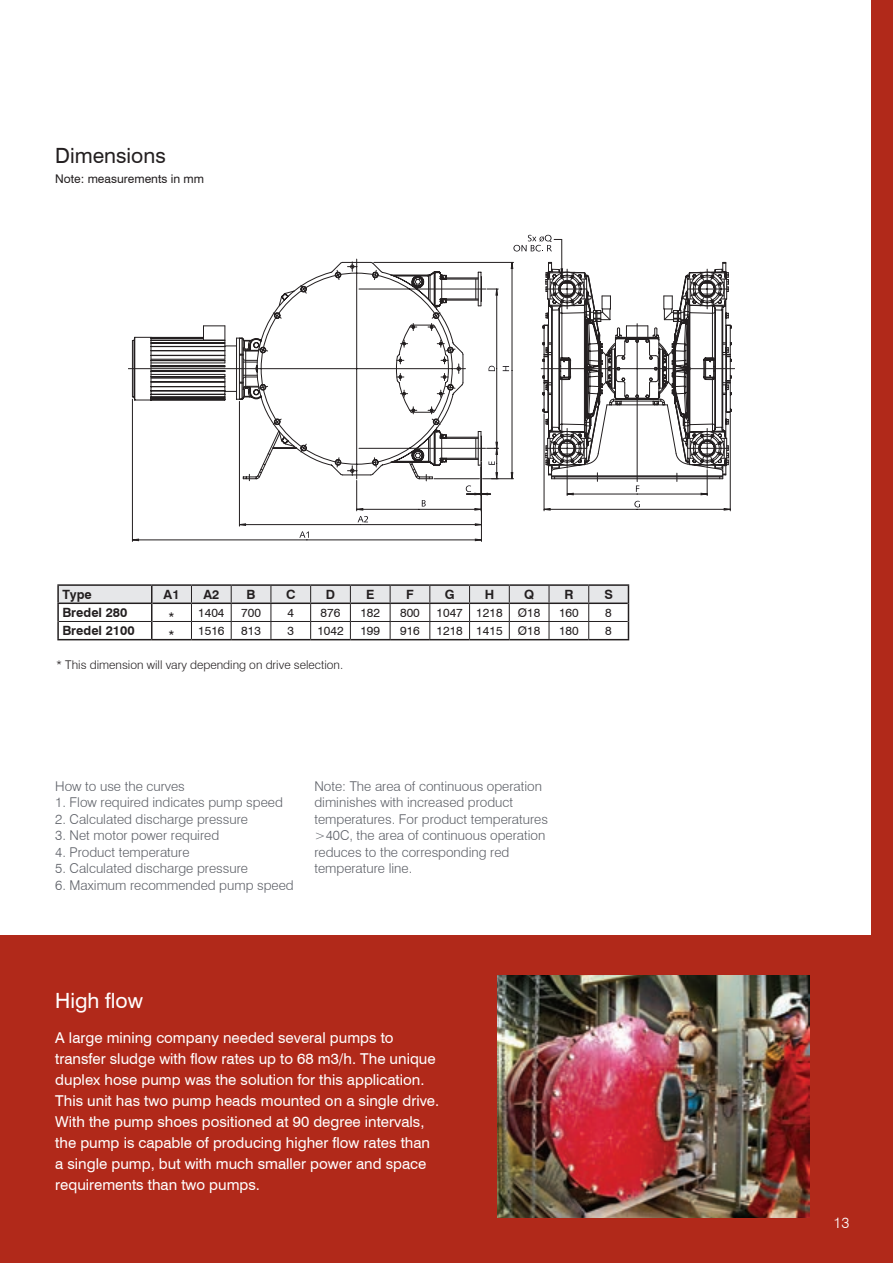
<style>
.page{position:relative;width:893px;height:1263px;background:#fff}
.page>*{position:absolute;margin:0;border:0;box-sizing:border-box;transform-origin:0 0}
.t1{font:21px "Swiss 721 BT";color:#231f20}
.t2{font:21px "Swiss 721 BT";color:#fff}
.t3{font:15px/21px "Swiss 721 BT";color:#fff}
.t4{font:300 15px "Swiss 721 BT";color:#fff}
.t5{font:300 13.5px/16.5px "Swiss 721 BT";color:#5d6067}
.t6{font:700 12.75px "Swiss 721 BT";color:#231f20}
.t7{font:12px "Swiss 721 BT";color:#231f20}
.t8{font:300 12px "Swiss 721 BT";color:#231f20}
</style>
<div class="page">
<div style="left:872px;top:0;width:21px;height:1263px;background:#b1291a"></div>
<hr style="left:239px;top:401px;width:1px;height:125px;background:#231f20">
<hr style="left:239px;top:524px;width:121px;height:1px;background:#231f20">
<svg style="left:239px;top:523px;width:7px;height:3px"></svg>
<hr style="left:132px;top:399px;width:1px;height:142px;background:#231f20">
<hr style="left:132px;top:540px;width:175px;height:1px;background:#231f20">
<svg style="left:132px;top:538px;width:7px;height:3px"></svg>
<hr style="left:730px;top:413px;width:1px;height:98px;background:#231f20">
<hr style="left:544px;top:414px;width:1px;height:97px;background:#231f20">
<hr style="left:637px;top:509px;width:93px;height:1px;background:#231f20">
<hr style="left:544px;top:509px;width:93px;height:1px;background:#231f20">
<svg style="left:724px;top:508px;width:7px;height:3px"></svg>
<svg style="left:543px;top:508px;width:8px;height:3px"></svg>
<svg style="left:128px;top:259px;width:607px;height:223px"></svg>
<svg style="left:513px;top:235px;width:39px;height:17px"></svg>
<svg style="left:634px;top:501px;width:6px;height:6px"></svg>
<svg style="left:542px;top:262px;width:190px;height:233px"></svg>
<svg style="left:256px;top:262px;width:258px;height:279px"></svg>
<div style="left:0;top:936px;width:893px;height:327px;background:#b1291a"></div>
<img style="left:498px;top:975px;width:311px;height:243px">
<hr style="left:152px;top:639px;width:39px;height:1px;background:#231f20">
<hr style="left:191px;top:639px;width:40px;height:1px;background:#231f20">
<hr style="left:231px;top:639px;width:40px;height:1px;background:#231f20">
<hr style="left:271px;top:639px;width:40px;height:1px;background:#231f20">
<hr style="left:311px;top:639px;width:39px;height:1px;background:#231f20">
<hr style="left:350px;top:639px;width:40px;height:1px;background:#231f20">
<hr style="left:390px;top:639px;width:40px;height:1px;background:#231f20">
<hr style="left:430px;top:639px;width:40px;height:1px;background:#231f20">
<hr style="left:470px;top:639px;width:39px;height:1px;background:#231f20">
<hr style="left:509px;top:639px;width:40px;height:1px;background:#231f20">
<hr style="left:549px;top:639px;width:40px;height:1px;background:#231f20">
<hr style="left:589px;top:639px;width:40px;height:1px;background:#231f20">
<hr style="left:152px;top:584px;width:39px;height:2px;background:#231f20">
<hr style="left:191px;top:584px;width:40px;height:2px;background:#231f20">
<hr style="left:231px;top:584px;width:40px;height:2px;background:#231f20">
<hr style="left:271px;top:584px;width:40px;height:2px;background:#231f20">
<hr style="left:311px;top:584px;width:39px;height:2px;background:#231f20">
<hr style="left:350px;top:584px;width:40px;height:2px;background:#231f20">
<hr style="left:390px;top:584px;width:40px;height:2px;background:#231f20">
<hr style="left:430px;top:584px;width:40px;height:2px;background:#231f20">
<hr style="left:470px;top:584px;width:39px;height:2px;background:#231f20">
<hr style="left:509px;top:584px;width:40px;height:2px;background:#231f20">
<hr style="left:549px;top:584px;width:40px;height:2px;background:#231f20">
<hr style="left:589px;top:584px;width:40px;height:2px;background:#231f20">
<hr style="left:57px;top:584px;width:95px;height:2px;background:#231f20">
<svg style="left:57px;top:585px;width:572px;height:54px"></svg>
<hr style="left:57px;top:639px;width:95px;height:1px;background:#231f20">
<h1 class="t1" style="left:55px;top:142px;width:112px">Dimensions</h1>
<p class="t7" style="left:55px;top:171px;width:150px">Note: measurements in mm</p>
<p class="t6" style="left:62px;top:587px;width:31px">Type</p>
<p class="t6" style="left:164px;top:587px;width:17px">A1</p>
<p class="t6" style="left:203px;top:587px;width:17px">A2</p>
<p class="t6" style="left:247px;top:587px;width:10px">B</p>
<p class="t6" style="left:286px;top:587px;width:11px">C</p>
<p class="t6" style="left:326px;top:587px;width:9px">D</p>
<p class="t6" style="left:366px;top:587px;width:8px">E</p>
<p class="t6" style="left:406px;top:587px;width:9px">F</p>
<p class="t6" style="left:445px;top:587px;width:11px">G</p>
<p class="t6" style="left:485px;top:587px;width:11px">H</p>
<p class="t6" style="left:524px;top:587px;width:12px">Q</p>
<p class="t6" style="left:564px;top:587px;width:9px">R</p>
<p class="t6" style="left:604px;top:587px;width:9px">S</p>
<p class="t6" style="left:62px;top:605px;width:67px">Bredel 280</p>
<p class="t7" style="left:169px;top:605px;width:57px">* 1404</p>
<p class="t7" style="left:241px;top:605px;width:21px">700</p>
<p class="t7" style="left:287px;top:605px;width:8px">4</p>
<p class="t7" style="left:321px;top:605px;width:21px">876</p>
<p class="t7" style="left:360px;top:605px;width:21px">182</p>
<p class="t7" style="left:400px;top:605px;width:21px">800</p>
<p class="t7" style="left:437px;top:605px;width:68px">1047 1218</p>
<p class="t7" style="left:518px;top:605px;width:24px">Ø18</p>
<p class="t7" style="left:559px;top:605px;width:21px">160</p>
<p class="t7" style="left:605px;top:605px;width:8px">8</p>
<p class="t6" style="left:62px;top:623px;width:74px">Bredel 2100</p>
<p class="t7" style="left:169px;top:623px;width:57px">* 1516</p>
<p class="t7" style="left:241px;top:623px;width:21px">813</p>
<p class="t7" style="left:287px;top:623px;width:8px">3</p>
<p class="t7" style="left:317px;top:623px;width:28px">1042</p>
<p class="t7" style="left:360px;top:623px;width:21px">199</p>
<p class="t7" style="left:400px;top:623px;width:21px">916</p>
<p class="t7" style="left:437px;top:623px;width:68px">1218 1415</p>
<p class="t7" style="left:518px;top:623px;width:24px">Ø18</p>
<p class="t7" style="left:559px;top:623px;width:21px">180</p>
<p class="t7" style="left:605px;top:623px;width:8px">8</p>
<p class="t8" style="left:56px;top:657px;width:289px">* This dimension will vary depending on drive selection.</p>
<p class="t5" style="left:55px;top:777px;width:131px">How to use the curves</p>
<p class="t5" style="left:55px;top:794px;width:229px">1. Flow required indicates pump speed</p>
<p class="t5" style="left:55px;top:810px;width:194px">2. Calculated discharge pressure</p>
<p class="t5" style="left:55px;top:827px;width:165px">3. Net motor power required</p>
<p class="t5" style="left:55px;top:843px;width:136px">4. Product temperature</p>
<p class="t5" style="left:55px;top:860px;width:194px">5. Calculated discharge pressure</p>
<p class="t5" style="left:55px;top:876px;width:240px">6. Maximum recommended pump speed</p>
<p class="t5" style="left:314px;top:777px;width:235px">Note: The area of continuous operation diminishes with increased product temperatures. For product temperatures &gt;40C, the area of continuous operation reduces to the corresponding red temperature line.</p>
<h1 class="t2" style="left:55px;top:988px;width:89px">High flow</h1>
<p class="t3" style="left:55px;top:1026px;width:385px">A large mining company needed several pumps to transfer sludge with flow rates up to 68 m3/h. The unique duplex hose pump was the solution for this application.<br>This unit has two pump heads mounted on a single drive.<br>With the pump shoes positioned at 90 degree intervals, the pump is capable of producing higher flow rates than a single pump, but with much smaller power and space requirements than two pumps.</p>
<p class="t4" style="left:833px;top:1213px;width:17px">13</p>
</div>
